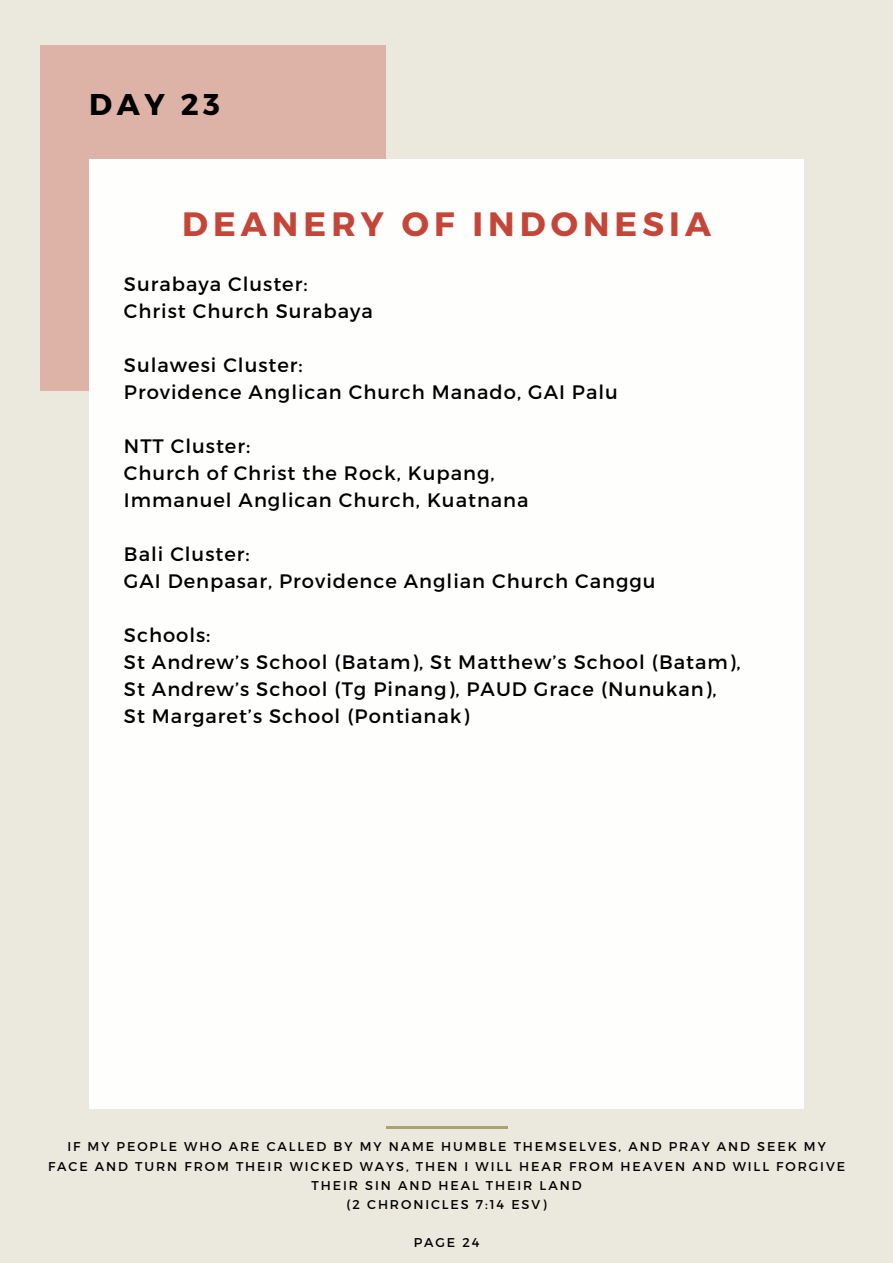
<style>
.page{position:relative;width:893px;height:1263px;background:#ebe8dd}
.page>*{position:absolute;margin:0;border:0;box-sizing:border-box;transform-origin:0 0}
.t1{font:700 33.75px "Montserrat";letter-spacing:.15em;color:#c44639}
.t2{font:700 30px "Montserrat";color:#000}
.t3{font:19.5px/27px "Montserrat";letter-spacing:.05em;color:#000}
.t4{font:12.75px/19.1px "Montserrat";letter-spacing:.15em;color:#000;text-align:center}
</style>
<div class="page">
<hr style="left:386px;top:1126px;width:121px;height:2px;background:#aba174">
<div style="left:41px;top:45px;width:345px;height:345px;background:#deb3a7"></div>
<div style="left:89px;top:160px;width:715px;height:949px;background:#fefefd"></div>
<h2 class="t2" style="left:89px;top:85px;width:132px">DAY 23</h2>
<h1 class="t1" style="left:182px;top:202px;width:530px">DEANERY OF INDONESIA</h1>
<p class="t3" style="left:124px;top:270px;width:250px">Surabaya Cluster:<br>Christ Church Surabaya</p>
<p class="t3" style="left:124px;top:351px;width:495px">Sulawesi Cluster:<br>Providence Anglican Church Manado, GAI Palu</p>
<p class="t3" style="left:124px;top:432px;width:406px">NTT Cluster:<br>Church of Christ the Rock, Kupang,<br>Immanuel Anglican Church, Kuatnana</p>
<p class="t3" style="left:124px;top:540px;width:533px">Bali Cluster:<br>GAI Denpasar, Providence Anglian Church Canggu</p>
<p class="t3" style="left:124px;top:621px;width:618px">Schools:<br>St Andrew’s School (Batam), St Matthew’s School (Batam), St Andrew’s School (Tg Pinang), PAUD Grace (Nunukan), St Margaret’s School (Pontianak)</p>
<p class="t4" style="left:48px;top:1136px;width:798px">IF MY PEOPLE WHO ARE CALLED BY MY NAME HUMBLE THEMSELVES, AND PRAY AND SEEK MY FACE AND TURN FROM THEIR WICKED WAYS, THEN I WILL HEAR FROM HEAVEN AND WILL FORGIVE THEIR SIN AND HEAL THEIR LAND<br>(2 CHRONICLES 7:14 ESV)</p>
<p class="t4" style="left:414px;top:1232px;width:67px">PAGE 24</p>
</div>
